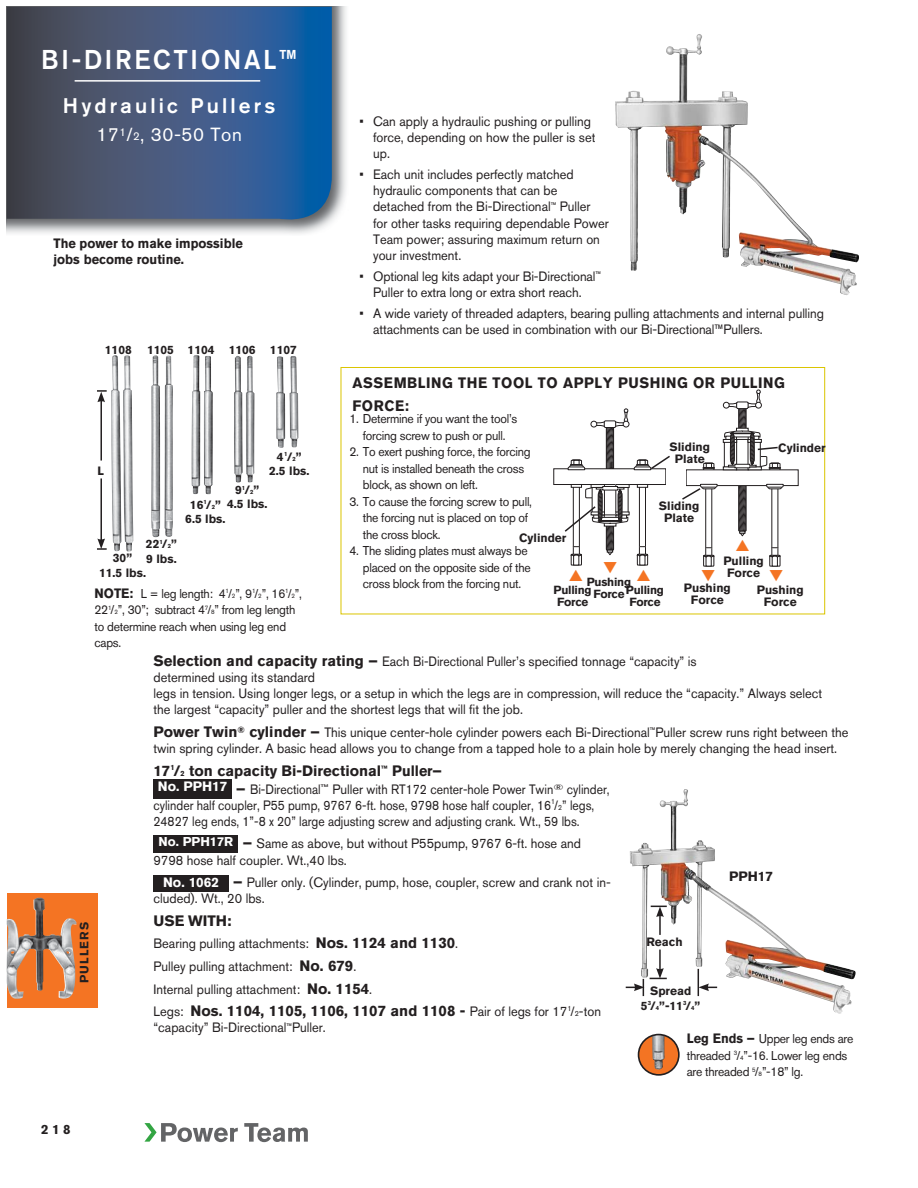
<style>
.page{position:relative;width:918px;height:1188px;background:#fff}
.page>*{position:absolute;margin:0;border:0;box-sizing:border-box;transform-origin:0 0}
.t1{font:500 27px "Akzidenz Grotesk BE";letter-spacing:.105em;color:#fff;scale:.95 1}
.t2{font:500 21px "Akzidenz Grotesk BE";letter-spacing:.15em;color:#fff}
.t3{font:18.9px "Akzidenz Grotesk BE";letter-spacing:.03em;color:#fff}
.t4{font:700 15px "Akzidenz Grotesk BE";color:#231f20}
.t5{font:700 15px/22.5px "Akzidenz Grotesk BE";letter-spacing:.04em;color:#231f20;scale:.95 1}
.t6{font:13.5px/16.2px "Akzidenz Grotesk BE";color:#231f20;scale:.95 1}
.t7{font:13.5px/16.2px "Akzidenz Grotesk BE";color:#231f20;scale:.9 1}
.t8{font:700 13.5px/16.5px "Akzidenz Grotesk BE";color:#231f20;scale:.95 1}
.t9{font:700 13.5px "Akzidenz Grotesk BE";color:#231f20}
.t10{font:700 13.35px "Akzidenz Grotesk BE";color:#231f20}
.t11{font:12.75px/16.5px "Akzidenz Grotesk BE";letter-spacing:-.02em;color:#231f20;scale:.95 1}
.t12{font:700 12px/14.4px "Akzidenz Grotesk BE";color:#231f20;text-align:center}
.t13{font:700 12px "Akzidenz Grotesk BE";letter-spacing:.09em;color:#231f20}
.t14{font:700 11.7px/12px "Akzidenz Grotesk BE";letter-spacing:-.02em;color:#231f20}
.s1{font-size:11.4px}
.s2{font-size:6px}
.s3{font-weight:700;font-size:13.5px}
.s4{font-size:6.3px}
.s5{font-weight:700;font-size:15px}
.s6{font-size:7.5px}
.s7{font-weight:700;color:#fff}
.s8{font-weight:400;font-size:13.5px}
.s9{font-weight:400;font-size:7.5px}
</style>
<div class="page">
<svg style="left:144px;top:1123px;width:94px;height:19px"></svg>
<svg style="left:244px;top:1123px;width:64px;height:19px"></svg>
<div style="left:7px;top:893px;width:90px;height:115px;background:#f47423"></div>
<img style="left:7px;top:898px;width:69px;height:101px">
<img style="left:7px;top:7px;width:339px;height:227px">
<svg style="left:7px;top:7px;width:325px;height:222px;background:#405a80"></svg>
<hr style="left:75px;top:80px;width:185px;height:2px;background:#fff">
<div style="left:153px;top:779px;width:79px;height:19px;background:#231f20"></div>
<div style="left:153px;top:835px;width:85px;height:18px;background:#231f20"></div>
<div style="left:153px;top:875px;width:76px;height:17px;background:#231f20"></div>
<div style="left:341px;top:367px;width:484px;height:247px;border:1px solid #dbc500"></div>
<svg style="left:703px;top:463px;width:12px;height:7px"></svg>
<svg style="left:682px;top:484px;width:35px;height:17px"></svg>
<div style="left:639px;top:1035px;width:40px;height:40px;background:#f47423;border-radius:50%"></div>
<img style="left:652px;top:1037px;width:13px;height:33px">
<div style="left:638px;top:1034px;width:42px;height:42px;border:2px solid #231f20;border-radius:50%"></div>
<hr style="left:100px;top:400px;width:2px;height:61px;background:#231f20">
<svg style="left:97px;top:390px;width:10px;height:12px"></svg>
<hr style="left:100px;top:478px;width:2px;height:63px;background:#231f20">
<svg style="left:97px;top:538px;width:10px;height:12px"></svg>
<img style="left:111px;top:355px;width:22px;height:196px">
<img style="left:151px;top:355px;width:22px;height:182px">
<img style="left:192px;top:355px;width:21px;height:139px">
<img style="left:234px;top:356px;width:20px;height:127px">
<img style="left:276px;top:356px;width:22px;height:92px">
<img style="left:630px;top:789px;width:226px;height:225px">
<hr style="left:659px;top:915px;width:2px;height:20px;background:#231f20">
<hr style="left:659px;top:950px;width:2px;height:20px;background:#231f20">
<svg style="left:651px;top:906px;width:16px;height:11px"></svg>
<svg style="left:650px;top:968px;width:17px;height:11px"></svg>
<svg style="left:626px;top:979px;width:18px;height:17px"></svg>
<svg style="left:698px;top:969px;width:19px;height:27px"></svg>
<img style="left:615px;top:34px;width:235px;height:261px">
<svg style="left:563px;top:409px;width:107px;height:157px"></svg>
<svg style="left:703px;top:554px;width:12px;height:13px"></svg>
<svg style="left:723px;top:390px;width:61px;height:177px"></svg>
<h1 class="t1" style="left:41px;top:50px;width:271px">BI-DIRECTIONAL™</h1>
<h2 class="t2" style="left:63px;top:98px;width:214px">Hydraulic Pullers</h2>
<h3 class="t3" style="left:96px;top:128px;width:147px">17<sup>1</sup>/<span class="s1">2</span>, 30-50 Ton</h3>
<p class="t8" style="left:53px;top:236px;width:201px">The power to make impossible jobs become routine.</p>
<p class="t12" style="left:105px;top:344px;width:28px">1108</p>
<p class="t12" style="left:147px;top:344px;width:28px">1105</p>
<p class="t12" style="left:188px;top:344px;width:28px">1104</p>
<p class="t12" style="left:229px;top:344px;width:28px">1106</p>
<p class="t12" style="left:270px;top:344px;width:28px">1107</p>
<p class="t12" style="left:98px;top:464px;width:8px">L</p>
<p class="t12" style="left:269px;top:450px;width:42px">4<sup>1</sup>/<span class="s2">2</span>”<br>2.5 lbs.</p>
<p class="t12" style="left:146px;top:538px;width:32px;text-align:left">22<sup>1</sup>/<span class="s2">2</span>”<br>9 lbs.</p>
<p class="t12" style="left:99px;top:552px;width:48px">30”<br>11.5 lbs.</p>
<p class="t12" style="left:227px;top:484px;width:42px">9<sup>1</sup>/<span class="s2">2</span>”<br>4.5 lbs.</p>
<p class="t12" style="left:185px;top:498px;width:42px">16<sup>1</sup>/<span class="s2">2</span>”<br>6.5 lbs.</p>
<p class="t11" style="left:94px;top:587px;width:220px"><span class="s3">NOTE:</span> L = leg length: 4<sup>1</sup>/<span class="s4">2</span>”, 9<sup>1</sup>/<span class="s4">2</span>”, 16<sup>1</sup>/<span class="s4">2</span>”,<br>22<sup>1</sup>/<span class="s4">2</span>”, 30”; subtract 4<sup>7</sup>/<span class="s4">8</span>” from leg length to determine reach when using leg end caps.</p>
<p class="t6" style="left:373px;top:114px;width:236px;text-indent:-14px">• Can apply a hydraulic pushing or pulling force, depending on how the puller is set up.</p>
<p class="t6" style="left:373px;top:168px;width:250px;text-indent:-13px">• Each unit includes perfectly matched hydraulic components that can be detached from the Bi-Directional<sup>™</sup> Puller<br>for other tasks requiring dependable Power Team power; assuring maximum return on your investment.</p>
<p class="t6" style="left:360px;top:269px;width:256px;text-align:center">• Optional leg kits adapt your Bi-Directional<sup>™<br></sup>Puller to extra long or extra short reach.</p>
<p class="t6" style="left:373px;top:306px;width:476px;text-indent:-14px">• A wide variety of threaded adapters, bearing pulling attachments and internal pulling attachments can be used in combination with our Bi-Directional™Pullers.</p>
<p class="t5" style="left:353px;top:373px;width:457px">ASSEMBLING THE TOOL TO APPLY PUSHING OR PULLING<br>FORCE:</p>
<p class="t11" style="left:349px;top:412px;width:178px;text-align:center">1. Determine if you want the tool’s forcing screw to push or pull.</p>
<p class="t11" style="left:363px;top:445px;width:178px;text-indent:-14px">2. To exert pushing force, the forcing nut is installed beneath the cross block, as shown on left.</p>
<p class="t11" style="left:363px;top:494px;width:180px;text-indent:-14px">3. To cause the forcing screw to pull, the forcing nut is placed on top of the cross block.</p>
<p class="t11" style="left:363px;top:544px;width:178px;text-indent:-14px">4. The sliding plates must always be placed on the opposite side of the cross block from the forcing nut.</p>
<p class="t12" style="left:670px;top:442px;width:42px;line-height:12px">Sliding<br>Plate</p>
<p class="t12" style="left:778px;top:442px;width:49px">Cylinder</p>
<p class="t12" style="left:659px;top:501px;width:42px;line-height:12px">Sliding<br>Plate</p>
<p class="t12" style="left:519px;top:532px;width:49px">Cylinder</p>
<p class="t12" style="left:723px;top:556px;width:42px;line-height:12px">Pulling<br>Force</p>
<p class="t12" style="left:684px;top:583px;width:49px;line-height:12px">Pushing<br>Force</p>
<p class="t12" style="left:757px;top:585px;width:49px;line-height:12px">Pushing<br>Force</p>
<p class="t14" style="left:587px;top:577px;width:46px;text-align:center">Pushing<br>Force</p>
<p class="t14" style="left:554px;top:585px;width:40px">Pulling<br>Force</p>
<p class="t14" style="left:626px;top:585px;width:40px">Pulling<br>Force</p>
<p class="t13" style="left:80px;top:983px;width:62px;rotate:-90deg">PULLERS</p>
<p class="t10" style="left:41px;top:1125px;width:31px">218</p>
<p class="t6" style="left:153px;top:654px;width:705px"><span class="s5">Selection and capacity rating –</span> Each Bi-Directional Puller’s specified tonnage “capacity” is<br>determined using its standard<br>legs in tension. Using longer legs, or a setup in which the legs are in compression, will reduce the “capacity.” Always select the largest “capacity” puller and the shortest legs that will fit the job.</p>
<p class="t6" style="left:153px;top:725px;width:733px"><span class="s5">Power Twin</span><sup>®</sup> <span class="s5">cylinder –</span> This unique center-hole cylinder powers each Bi-Directional<sup>™</sup>Puller screw runs right between the twin spring cylinder. A basic head allows you to change from a tapped hole to a plain hole by merely changing the head insert.</p>
<p class="t4" style="left:153px;top:765px;width:290px">17<sup>1</sup>/<span class="s6">2</span> ton capacity Bi-Directional<sup>™</sup> Puller–</p>
<p class="t7" style="left:153px;top:782px;width:508px;text-indent:4px"><sup>No.</sup> <sup>PPH17</sup> <span class="s5">–</span> Bi-Directional<sup>™</sup> Puller with RT172 center-hole Power Twin<sup>®</sup> cylinder, cylinder half coupler, P55 pump, 9767 6-ft. hose, 9798 hose half coupler, 16<sup>1</sup>/<span class="s6">2</span>” legs,<br>24827 leg ends, 1”-8 x 20” large adjusting screw and adjusting crank. Wt., 59 lbs.</p>
<p class="t6" style="left:153px;top:837px;width:452px;text-indent:5px"><sup>No.</sup> <sup>PPH17R</sup> <span class="s5">–</span> Same as above, but without P55pump, 9767 6-ft. hose and<br>9798 hose half coupler. Wt.,40 lbs.</p>
<p class="t6" style="left:153px;top:876px;width:483px;text-indent:10px"><span class="s7">No. 1062</span> <span class="s5">–</span> Puller only. (Cylinder, pump, hose, coupler, screw and crank not in&shy;cluded). Wt., 20 lbs.</p>
<p class="t4" style="left:153px;top:915px;width:80px">USE WITH:</p>
<p class="t6" style="left:153px;top:934px;width:322px;line-height:22.5px">Bearing pulling attachments: <span class="s5">Nos. 1124 and 1130</span>.<br>Pulley pulling attachment: <span class="s5">No. 679</span>.<br>Internal pulling attachment: <span class="s5">No. 1154</span>.</p>
<p class="t4" style="left:153px;top:1006px;width:449px"><span class="s8">Legs:</span> Nos. 1104, 1105, 1106, 1107 and 1108 - <span class="s8">Pair of legs for 17</span><sup>1</sup><span class="s8">/</span><span class="s9">2</span><span class="s8">-ton</span></p>
<p class="t6" style="left:153px;top:1021px;width:183px">“capacity” Bi-Directional<sup>™</sup>Puller.</p>
<p class="t9" style="left:729px;top:872px;width:45px">PPH17</p>
<p class="t12" style="left:646px;top:935px;width:38px">Reach</p>
<p class="t12" style="left:641px;top:985px;width:61px">Spread<br>5<sup>3</sup>/<span class="s2">4</span>”-11<sup>3</sup>/<span class="s2">4</span>”</p>
<p class="t11" style="left:687px;top:1032px;width:177px"><span class="s3">Leg Ends –</span> Upper leg ends are threaded <sup>3</sup>/<span class="s4">4</span>”-16. Lower leg ends are threaded <sup>5</sup>/<span class="s4">8</span>”-18” lg.</p>
</div>
